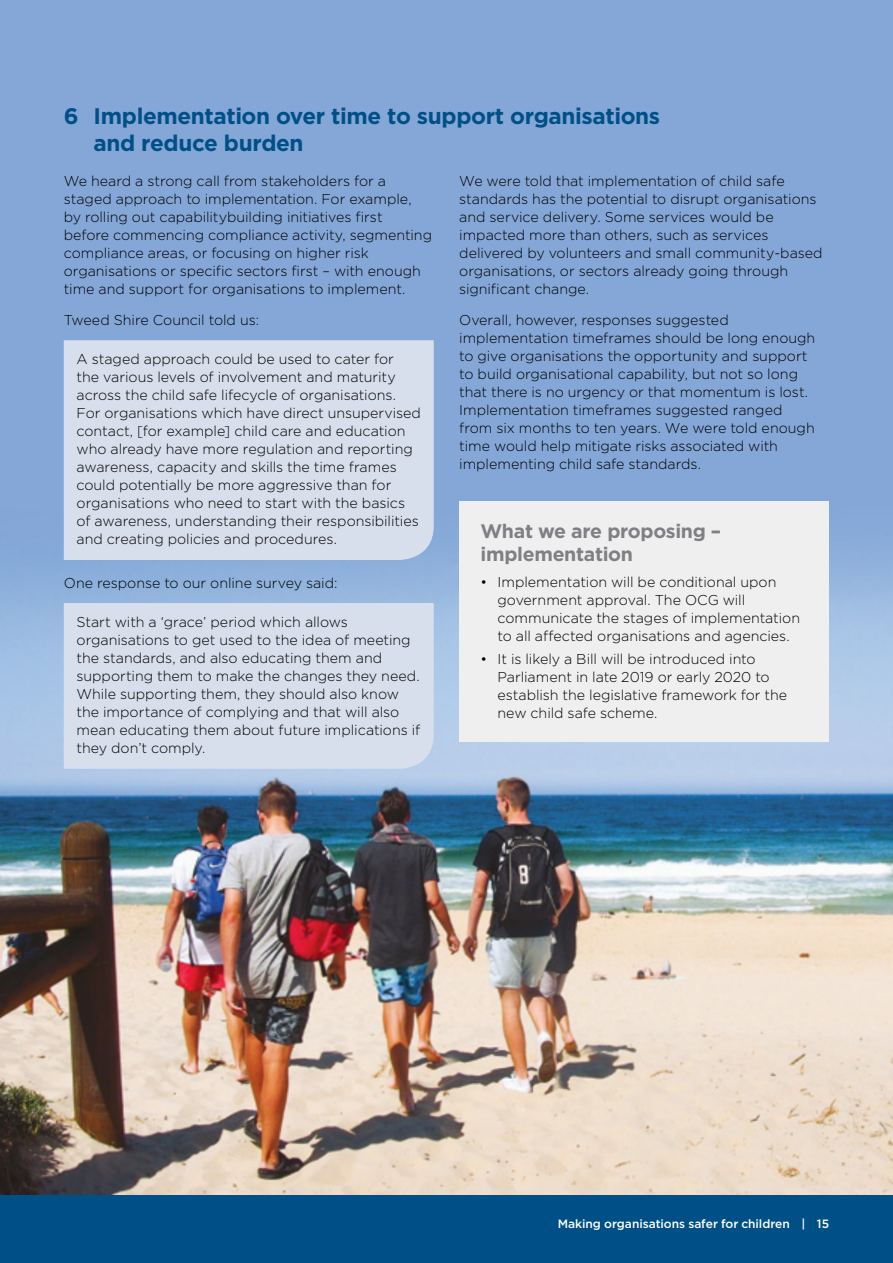
<style>
.page{position:relative;width:893px;height:1263px;background:#fff}
.page>*{position:absolute;margin:0;border:0;box-sizing:border-box;transform-origin:0 0}
.t1{font:700 22.5px/27px "Gotham";letter-spacing:-.015em;color:#005087}
.t2{font:700 19.5px/22.5px "Gotham";letter-spacing:-.015em;color:#807f83}
._02_BodyShade{font:300 14.25px/18px "Gotham";letter-spacing:-.005em;color:#000}
._02_Body{font:300 14.25px/18px "Gotham";letter-spacing:-.005em;color:#000}
._02_BodyB4b{font:300 14.25px "Gotham";letter-spacing:-.005em;color:#000}
.t3{font:500 12px "Gotham";letter-spacing:-.005em;color:#fff}
</style>
<div class="page">
<img style="left:0;top:0;width:893px;height:1195px">
<div style="left:0;top:1195px;width:893px;height:68px;background:#005087"></div>
<div style="left:64px;top:340px;width:370px;height:220px;background:#d7dfec"></div>
<div style="left:64px;top:603px;width:370px;height:166px;background:#d7dfec"></div>
<div style="left:459px;top:501px;width:370px;height:85px;background:#efeff0"></div>
<div style="left:459px;top:567px;width:370px;height:98px;background:#efeff0"></div>
<div style="left:459px;top:644px;width:370px;height:98px;background:#efeff0"></div>
<h3 class="t1" style="left:94px;top:103px;width:568px;text-indent:-30px">6 Implementation over time to support organisations and reduce burden</h3>
<p class="_02_Body" style="left:64px;top:172px;width:370px">We heard a strong call from stakeholders for a staged approach to implementation. For example, by rolling out capabilitybuilding initiatives first<br>before commencing compliance activity, segmenting compliance areas, or focusing on higher risk organisations or specific sectors first – with enough time and support for organisations to implement.</p>
<p class="_02_BodyB4b" style="left:64px;top:311px;width:197px">Tweed Shire Council told us:</p>
<p class="_02_BodyShade" style="left:77px;top:350px;width:346px">A staged approach could be used to cater for<br>the various levels of involvement and maturity across the child safe lifecycle of organisations.<br>For organisations which have direct unsupervised contact, [for example] child care and education who already have more regulation and reporting awareness, capacity and skills the time frames could potentially be more aggressive than for organisations who need to start with the basics of awareness, understanding their responsibilities and creating policies and procedures.</p>
<p class="_02_BodyB4b" style="left:64px;top:574px;width:275px">One response to our online survey said:</p>
<p class="_02_BodyShade" style="left:77px;top:613px;width:345px">Start with a ‘grace’ period which allows organisations to get used to the idea of meeting the standards, and also educating them and supporting them to make the changes they need.<br>While supporting them, they should also know the importance of complying and that will also mean educating them about future implications if they don’t comply.</p>
<p class="_02_Body" style="left:459px;top:172px;width:365px">We were told that implementation of child safe standards has the potential to disrupt organisations and service delivery. Some services would be impacted more than others, such as services delivered by volunteers and small community-based organisations, or sectors already going through significant change.</p>
<p class="_02_Body" style="left:459px;top:311px;width:358px">Overall, however, responses suggested implementation timeframes should be long enough to give organisations the opportunity and support to build organisational capability, but not so long that there is no urgency or that momentum is lost.<br>Implementation timeframes suggested ranged from six months to ten years. We were told enough time would help mitigate risks associated with implementing child safe standards.</p>
<h4 class="t2" style="left:480px;top:520px;width:242px">What we are proposing – implementation</h4>
<p class="_02_BodyShade" style="left:497px;top:573px;width:304px;text-indent:-17px">• Implementation will be conditional upon government approval. The OCG will communicate the stages of implementation to all affected organisations and agencies.</p>
<p class="_02_BodyShade" style="left:497px;top:649px;width:291px;text-indent:-17px">• It is likely a Bill will be introduced into Parliament in late 2019 or early 2020 to establish the legislative framework for the new child safe scheme.</p>
<p class="t3" style="left:558px;top:1216px;width:273px">Making organisations safer for children | 15</p>
</div>
